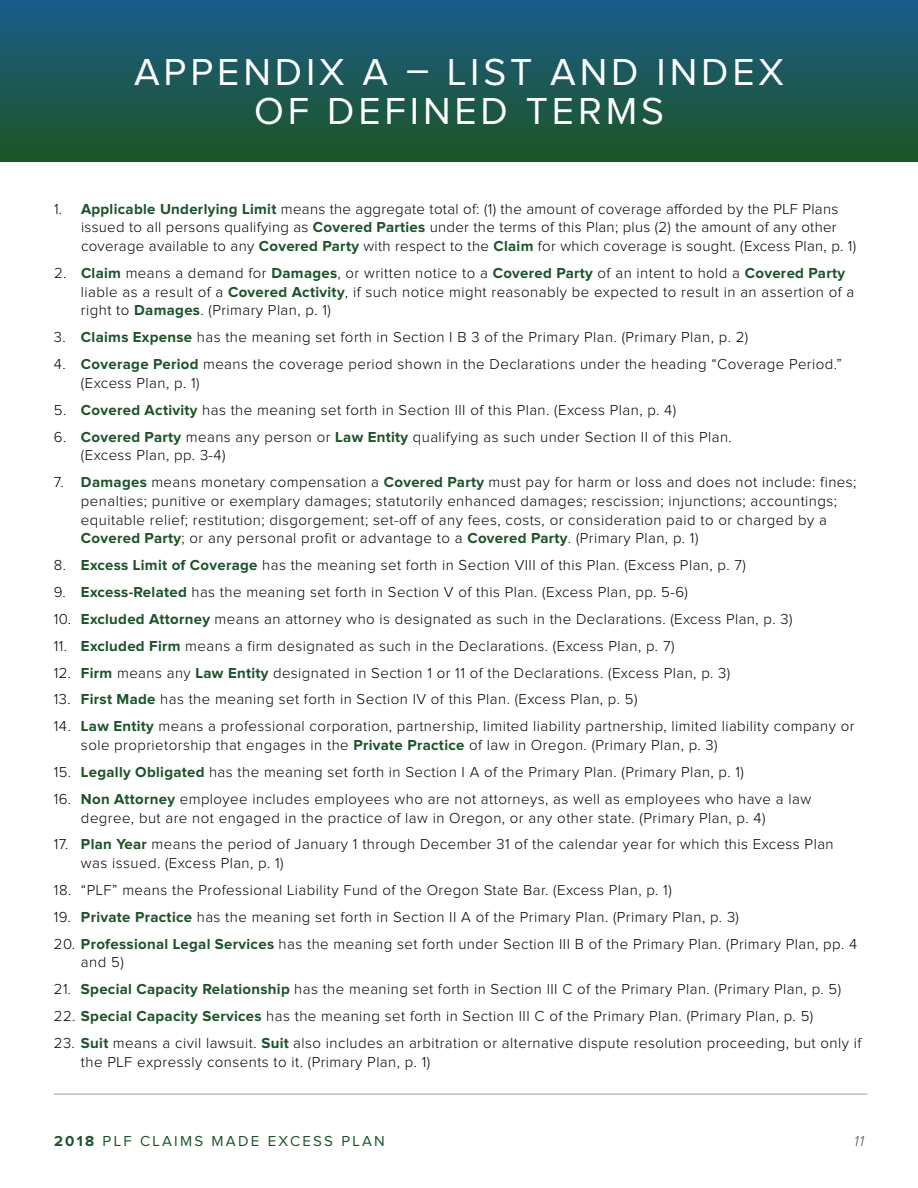
<style>
.page{position:relative;width:918px;height:1188px;background:#fff}
.page>*{position:absolute;margin:0;border:0;box-sizing:border-box;transform-origin:0 0}
.t1{font:39px/39px "Proxima Nova";letter-spacing:.1em;color:#fff;text-align:center}
.t2{font:300 15px/18.8px "Proxima Nova";letter-spacing:.03em;color:#000}
.t3{font:15px "Proxima Nova";letter-spacing:.15em;color:#1b5428}
.t4{font:italic 300 15px "Proxima Nova";color:#505153}
.s1{font-weight:700;color:#1a5327}
.s2{font-weight:700}
</style>
<div class="page">
<hr style="left:54px;top:1093px;width:813px;height:2px;background:#babcbf">
<div style="left:0;top:0;width:918px;height:162px;background:linear-gradient(to bottom,#1a5c8c,#1c5525)"></div>
<h1 class="t1" style="left:134px;top:54px;width:651px">APPENDIX A – LIST AND INDEX<br>OF DEFINED TERMS</h1>
<p class="t2" style="left:81px;top:200px;width:777px;text-indent:-27px">1. <span class="s1">Applicable Underlying Limit</span> means the aggregate total of: (1) the amount of coverage afforded by the PLF Plans issued to all persons qualifying as <span class="s1">Covered Parties</span> under the terms of this Plan; plus (2) the amount of any other coverage available to any <span class="s1">Covered Party</span> with respect to the <span class="s1">Claim</span> for which coverage is sought. (Excess Plan, p. 1)</p>
<p class="t2" style="left:81px;top:264px;width:775px;text-indent:-27px">2. <span class="s1">Claim</span> means a demand for <span class="s1">Damages</span>, or written notice to a <span class="s1">Covered Party</span> of an intent to hold a <span class="s1">Covered Party </span>liable as a result of a <span class="s1">Covered Activity</span>, if such notice might reasonably be expected to result in an assertion of a right to <span class="s1">Damages</span>. (Primary Plan, p. 1)</p>
<p class="t2" style="left:54px;top:328px;width:696px">3. <span class="s1">Claims Expense</span> has the meaning set forth in Section I B 3 of the Primary Plan. (Primary Plan, p. 2)</p>
<p class="t2" style="left:81px;top:355px;width:762px;text-indent:-27px">4. <span class="s1">Coverage Period</span> means the coverage period shown in the Declarations under the heading “Coverage Period.” (Excess Plan, p. 1)</p>
<p class="t2" style="left:54px;top:401px;width:624px">5. <span class="s1">Covered Activity</span> has the meaning set forth in Section III of this Plan. (Excess Plan, p. 4)</p>
<p class="t2" style="left:81px;top:428px;width:652px;text-indent:-27px">6. <span class="s1">Covered Party</span> means any person or <span class="s1">Law Entity</span> qualifying as such under Section II of this Plan. (Excess Plan, pp. 3-4)</p>
<p class="t2" style="left:81px;top:473px;width:777px;text-indent:-27px">7. <span class="s1">Damages</span> means monetary compensation a <span class="s1">Covered Party</span> must pay for harm or loss and does not include: fines; penalties; punitive or exemplary damages; statutorily enhanced damages; rescission; injunctions; accountings; equitable relief; restitution; disgorgement; set-off of any fees, costs, or consideration paid to or charged by a <span class="s1">Covered Party</span>; or any personal profit or advantage to a <span class="s1">Covered Party</span>. (Primary Plan, p. 1)</p>
<p class="t2" style="left:54px;top:556px;width:693px">8. <span class="s1">Excess Limit of Coverage</span> has the meaning set forth in Section VIII of this Plan. (Excess Plan, p. 7)</p>
<p class="t2" style="left:54px;top:583px;width:636px">9. <span class="s1">Excess-Related</span> has the meaning set forth in Section V of this Plan. (Excess Plan, pp. 5-6)</p>
<p class="t2" style="left:54px;top:610px;width:740px">10. <span class="s1">Excluded Attorney</span> means an attorney who is designated as such in the Declarations. (Excess Plan, p. 3)</p>
<p class="t2" style="left:54px;top:637px;width:622px">11. <span class="s1">Excluded Firm</span> means a firm designated as such in the Declarations. (Excess Plan, p. 7)</p>
<p class="t2" style="left:54px;top:664px;width:678px">12. <span class="s1">Firm</span> means any <span class="s1">Law Entity</span> designated in Section 1 or 11 of the Declarations. (Excess Plan, p. 3)</p>
<p class="t2" style="left:54px;top:691px;width:585px">13. <span class="s1">First Made</span> has the meaning set forth in Section IV of this Plan. (Excess Plan, p. 5)</p>
<p class="t2" style="left:81px;top:718px;width:775px;text-indent:-27px">14. <span class="s1">Law Entity</span> means a professional corporation, partnership, limited liability partnership, limited liability company or sole proprietorship that engages in the <span class="s1">Private Practice</span> of law in Oregon. (Primary Plan, p. 3)</p>
<p class="t2" style="left:54px;top:763px;width:691px">15. <span class="s1">Legally Obligated</span> has the meaning set forth in Section I A of the Primary Plan. (Primary Plan, p. 1)</p>
<p class="t2" style="left:81px;top:790px;width:732px;text-indent:-27px">16. <span class="s1">Non Attorney</span> employee includes employees who are not attorneys, as well as employees who have a law degree, but are not engaged in the practice of law in Oregon, or any other state. (Primary Plan, p. 4)</p>
<p class="t2" style="left:81px;top:836px;width:754px;text-indent:-27px">17. <span class="s1">Plan Year</span> means the period of January 1 through December 31 of the calendar year for which this Excess Plan was issued. (Excess Plan, p. 1)</p>
<p class="t2" style="left:54px;top:881px;width:619px">18. “PLF” means the Professional Liability Fund of the Oregon State Bar. (Excess Plan, p. 1)</p>
<p class="t2" style="left:54px;top:908px;width:687px">19. <span class="s1">Private Practice</span> has the meaning set forth in Section II A of the Primary Plan. (Primary Plan, p. 3)</p>
<p class="t2" style="left:81px;top:935px;width:778px;text-indent:-27px">20. <span class="s1">Professional Legal Services</span> has the meaning set forth under Section III B of the Primary Plan. (Primary Plan, pp. 4 and 5)</p>
<p class="t2" style="left:54px;top:981px;width:789px">21. <span class="s1">Special Capacity Relationship</span> has the meaning set forth in Section III C of the Primary Plan. (Primary Plan, p. 5)</p>
<p class="t2" style="left:54px;top:1007px;width:761px">22. <span class="s1">Special Capacity Services</span> has the meaning set forth in Section III C of the Primary Plan. (Primary Plan, p. 5)</p>
<p class="t2" style="left:81px;top:1034px;width:782px;text-indent:-27px">23. <span class="s1">Suit</span> means a civil lawsuit. <span class="s1">Suit</span> also includes an arbitration or alternative dispute resolution proceeding, but only if the PLF expressly consents to it. (Primary Plan, p. 1)</p>
<p class="t3" style="left:54px;top:1135px;width:332px"><span class="s2">2018</span> PLF CLAIMS MADE EXCESS PLAN</p>
<p class="t4" style="left:854px;top:1134px;width:11px">11</p>
</div>
